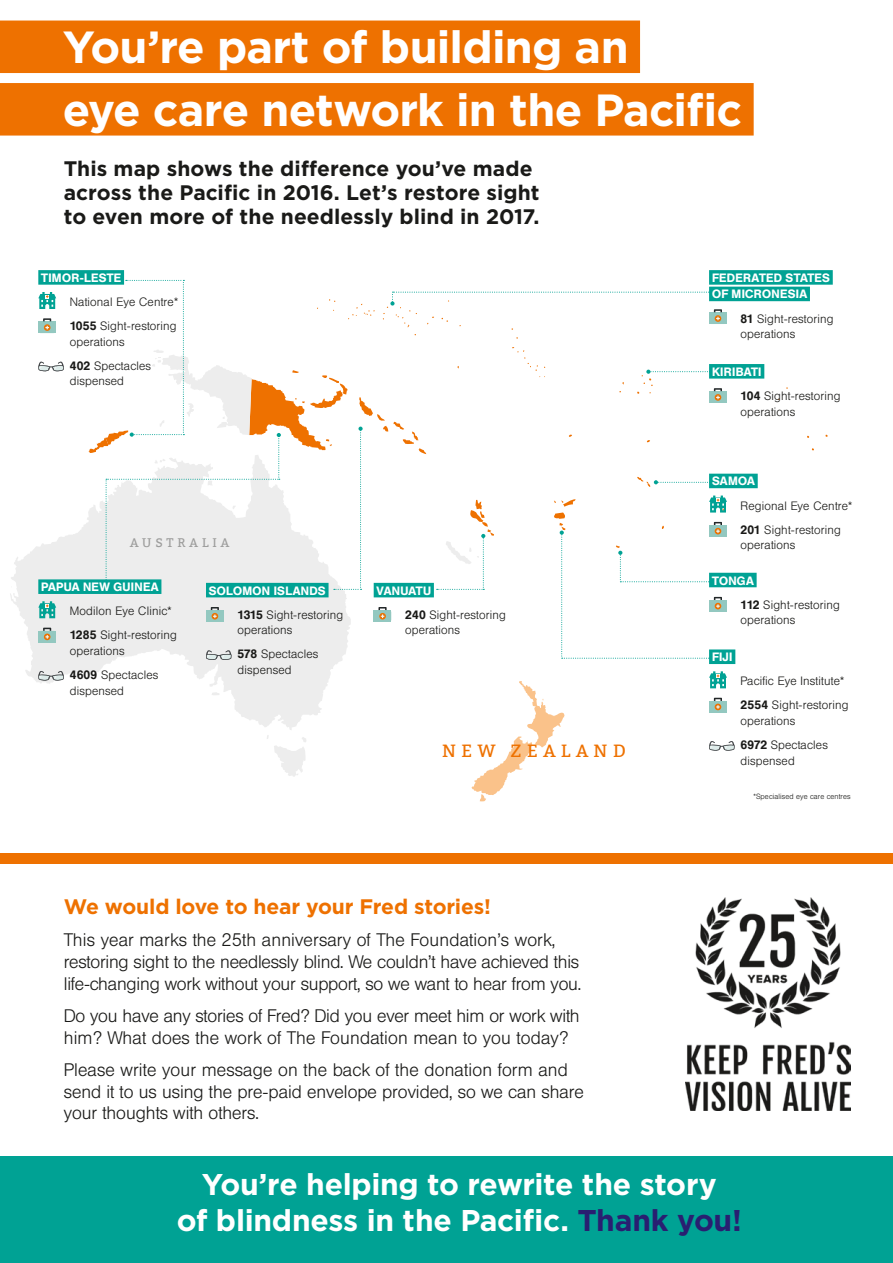
<style>
.page{position:relative;width:893px;height:1263px;background:#fff}
.page>*{position:absolute;margin:0;border:0;box-sizing:border-box;transform-origin:0 0}
.t1{font:700 45px/62.6px "Gotham";letter-spacing:-.02em;color:#fff}
.t2{font:700 30px/36px "Gotham";letter-spacing:-.01em;color:#fff;text-align:center}
.t3{font:700 21px/24px "Gotham";color:#1a1a18}
.t4{font:700 21px "Gotham";letter-spacing:-.01em;color:#ee7100}
.t5{font:300 18px/21.6px "Helvetica BQ";color:#1a1a18}
.t6{font:17.7px "Bitter";letter-spacing:.3em;color:#ee7100}
.t7{font:12.45px "Bitter";letter-spacing:.3em;color:#9d9d9c}
.t8{font:300 12px/24.2px "Helvetica BQ";letter-spacing:.015em;color:#1a1a18}
.t9{font:500 12px/16.5px "Helvetica BQ";letter-spacing:.03em;color:#fff}
.t10{font:300 7.5px "Helvetica BQ";letter-spacing:.015em;color:#1a1a18}
.s1{font-weight:500}
.s2{font-weight:500;color:#fff}
.s3{color:#291f71}
</style>
<div class="page">
<svg style="left:472px;top:681px;width:93px;height:120px"></svg>
<svg style="left:10px;top:511px;width:332px;height:219px"></svg>
<svg style="left:212px;top:692px;width:7px;height:3px"></svg>
<svg style="left:267px;top:735px;width:39px;height:42px"></svg>
<div style="left:709px;top:474px;width:49px;height:14px;background:#00a294"></div>
<div style="left:709px;top:573px;width:48px;height:14px;background:#00a294"></div>
<div style="left:709px;top:649px;width:26px;height:15px;background:#00a294"></div>
<svg style="left:709px;top:671px;width:18px;height:17px"></svg>
<svg style="left:709px;top:698px;width:18px;height:14px"></svg>
<svg style="left:709px;top:741px;width:26px;height:10px"></svg>
<div style="left:38px;top:270px;width:86px;height:15px;background:#00a294"></div>
<svg style="left:38px;top:292px;width:18px;height:17px"></svg>
<svg style="left:38px;top:318px;width:18px;height:15px"></svg>
<svg style="left:38px;top:361px;width:26px;height:10px"></svg>
<div style="left:38px;top:579px;width:123px;height:15px;background:#00a294"></div>
<svg style="left:38px;top:601px;width:18px;height:17px"></svg>
<svg style="left:38px;top:628px;width:18px;height:14px"></svg>
<svg style="left:38px;top:670px;width:26px;height:11px"></svg>
<div style="left:0;top:1157px;width:893px;height:106px;background:#00a294"></div>
<div style="left:0;top:853px;width:893px;height:11px;background:#ee7100"></div>
<div style="left:0;top:21px;width:640px;height:52px;background:#ee7100"></div>
<div style="left:0;top:83px;width:754px;height:53px;background:#ee7100"></div>
<img style="left:685px;top:897px;width:165px;height:214px">
<div style="left:709px;top:364px;width:55px;height:15px;background:#00a294"></div>
<div style="left:709px;top:270px;width:124px;height:15px;background:#00a294"></div>
<div style="left:709px;top:287px;width:101px;height:14px;background:#00a294"></div>
<svg style="left:89px;top:280px;width:638px;height:380px"></svg>
<h1 class="t1" style="left:63px;top:16px;width:681px">You’re part of building an<br>eye care network in the Pacific</h1>
<h3 class="t3" style="left:64px;top:157px;width:477px">This map shows the difference you’ve made across the Pacific in 2016. Let’s restore sight to even more of the needlessly blind in 2017.</h3>
<p class="t9" style="left:41px;top:270px;width:81px">TIMOR-LESTE</p>
<p class="t8" style="left:70px;top:290px;width:110px">National Eye Centre*<br><span class="s1">1055</span> Sight-restoring</p>
<p class="t8" style="left:70px;top:330px;width:83px">operations<br><span class="s1">402</span> Spectacles</p>
<p class="t8" style="left:70px;top:369px;width:56px">dispensed</p>
<p class="t7" style="left:130px;top:535px;width:101px">AUSTRALIA</p>
<p class="t9" style="left:41px;top:579px;width:119px">PAPUA NEW GUINEA</p>
<p class="t8" style="left:70px;top:599px;width:109px">Modilon Eye Clinic*<br><span class="s1">1285</span> Sight-restoring</p>
<p class="t8" style="left:70px;top:639px;width:90px">operations<br><span class="s1">4609</span> Spectacles</p>
<p class="t8" style="left:70px;top:679px;width:56px">dispensed</p>
<p class="t8" style="left:237px;top:579px;width:107px;text-indent:-29px"><span class="s2">SOLOMON ISLANDS<br></span><span class="s1">1315</span> Sight-restoring</p>
<p class="t8" style="left:237px;top:618px;width:82px">operations<br><span class="s1">578</span> Spectacles</p>
<p class="t8" style="left:237px;top:658px;width:56px">dispensed</p>
<p class="t8" style="left:405px;top:579px;width:102px;text-indent:-29px"><span class="s2">VANUATU<br></span><span class="s1">240</span> Sight-restoring</p>
<p class="t8" style="left:405px;top:618px;width:56px">operations</p>
<h3 class="t6" style="left:442px;top:740px;width:185px">NEW ZEALAND</h3>
<h3 class="t4" style="left:64px;top:893px;width:429px">We would love to hear your Fred stories!</h3>
<h3 class="t5" style="left:64px;top:930px;width:519px">This year marks the 25th anniversary of The Foundation’s work, restoring sight to the needlessly blind. We couldn’t have achieved this life-changing work without your support, so we want to hear from you.</h3>
<h3 class="t5" style="left:64px;top:1005px;width:517px">Do you have any stories of Fred? Did you ever meet him or work with him? What does the work of The Foundation mean to you today?</h3>
<h3 class="t5" style="left:64px;top:1059px;width:522px">Please write your message on the back of the donation form and send it to us using the pre-paid envelope provided, so we can share your thoughts with others.</h3>
<p class="t9" style="left:712px;top:270px;width:119px">FEDERATED STATES<br>OF MICRONESIA</p>
<p class="t8" style="left:741px;top:311px;width:95px;line-height:15.6px"><span class="s1">81</span> Sight-restoring operations</p>
<p class="t8" style="left:741px;top:360px;width:101px;text-indent:-29px"><span class="s2">KIRIBATI<br></span><span class="s1">104</span> Sight-restoring</p>
<p class="t8" style="left:741px;top:399px;width:56px">operations</p>
<p class="t9" style="left:712px;top:473px;width:44px">SAMOA</p>
<p class="t8" style="left:741px;top:493px;width:113px">Regional Eye Centre*<br><span class="s1">201</span> Sight-restoring</p>
<p class="t8" style="left:741px;top:533px;width:56px">operations</p>
<p class="t8" style="left:741px;top:568px;width:101px;text-indent:-29px"><span class="s2">TONGA<br></span><span class="s1">112</span> Sight-restoring</p>
<p class="t8" style="left:741px;top:608px;width:56px">operations</p>
<p class="t9" style="left:712px;top:649px;width:22px">FIJI</p>
<p class="t8" style="left:741px;top:669px;width:109px">Pacific Eye Institute*<br><span class="s1">2554</span> Sight-restoring</p>
<p class="t8" style="left:741px;top:709px;width:89px">operations<br><span class="s1">6972</span> Spectacles</p>
<p class="t8" style="left:741px;top:749px;width:56px">dispensed</p>
<p class="t10" style="left:753px;top:793px;width:99px">*Specialised eye care centres</p>
<h2 class="t2" style="left:177px;top:1166px;width:567px">You’re helping to rewrite the story<br>of blindness in the Pacific. <span class="s3">Thank you!</span></h2>
</div>
